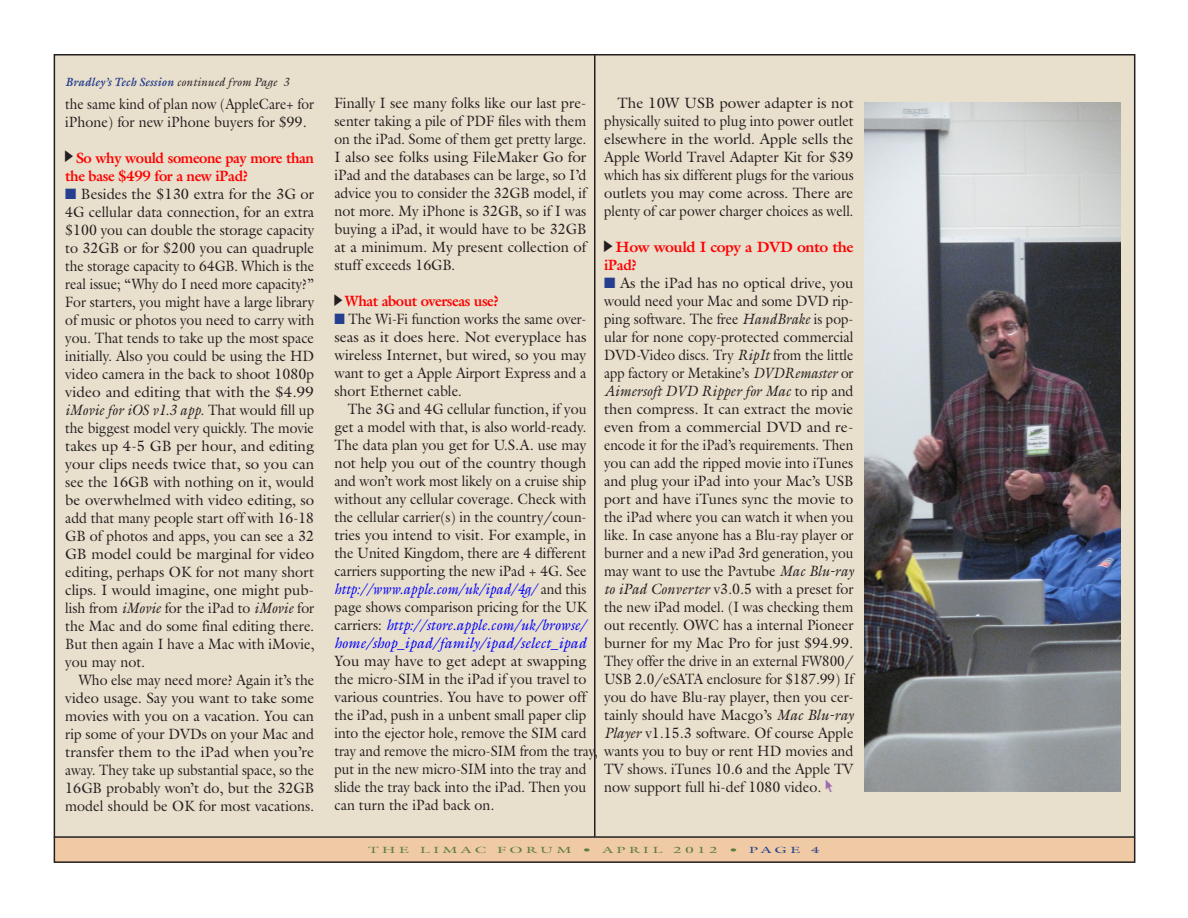
<style>
.page{position:relative;width:1188px;height:918px;background:#fff}
.page>*{position:absolute;margin:0;border:0;box-sizing:border-box;transform-origin:0 0}
.Body__No_Indents{font:15px/18px "Galliard Pro";color:#231f20;text-align:justify}
.Body__No_Indents-2{font:15px/18px "Galliard Pro";color:#231f20;scale:.95 1}
.Body__No_Indents-3{font:15px/18px "Galliard Pro";color:#231f20;text-align:justify;scale:.93 1}
.Body__No_Indents-4{font:15px/18px "Galliard Pro";color:#231f20;text-align:justify;scale:.92 1}
.Body__No_Indents-5{font:700 15px/18px "Galliard Pro";letter-spacing:-.03em;color:#f00;scale:.95 1}
.Body__No_Indents-6{font:15px/18px "Galliard Pro";color:#231f20;scale:.91 1}
.Body__No_Indents-7{font:15px/18px "Galliard Pro";color:#231f20;scale:.94 1}
.Body__No_Indents-8{font:700 15px/18px "Galliard Pro";letter-spacing:-.03em;color:#f00}
.Body__No_Indents-9{font:italic 700 12px "Galliard Pro";letter-spacing:.015em;color:#253f8e;scale:.95 1}
.t1{font:9px "Galliard Pro";letter-spacing:.2em;color:#5b7c42;scale:1.75 1}
.s1{font-weight:400;color:#231f20}
.s2{color:#253f8e}
.s3{font-style:italic}
.s4{font-style:italic;color:#00f}
</style>
<div class="page">
<div style="left:595px;top:55px;width:540px;height:783px;background:#e8dfcc"></div>
<div style="left:54px;top:838px;width:1080px;height:25px;background:#efcaa4"></div>
<div style="left:55px;top:55px;width:540px;height:783px;background:#e8dfcc"></div>
<img style="left:864px;top:103px;width:256px;height:689px">
<hr style="left:594px;top:55px;width:2px;height:782px;background:#231f20">
<hr style="left:54px;top:836px;width:1080px;height:2px;background:#231f20">
<p class="Body__No_Indents-9" style="left:65px;top:75px;width:236px">Bradley’s Tech Session <span class="s1">continued from Page 3</span></p>
<p class="Body__No_Indents-6" style="left:65px;top:94px;width:275px">the same kind of plan now (AppleCare+ for iPhone) for new iPhone buyers for $99.</p>
<p class="Body__No_Indents-5" style="left:65px;top:148px;width:264px;text-indent:11px">So why would someone pay more than the base $499 for a new iPad?</p>
<p class="Body__No_Indents" style="left:65px;top:184px;width:251px"><span class="s2">■</span> Besides the $130 extra for the 3G or 4G cellular data connection, for an extra $100 you can double the storage capacity to 32GB or for $200 you can quadruple the storage capacity to 64GB. Which is the real issue; “Why do I need more capacity?” For starters, you might have a large library of music or photos you need to carry with you. That tends to take up the most space initially. Also you could be using the HD video camera in the back to shoot 1080p video and editing that with the $4.99 <span class="s3">iMovie for iOS v1.3 app</span>. That would fill up the biggest model very quickly. The movie takes up 4-5 GB per hour, and editing your clips needs twice that, so you can see the 16GB with nothing on it, would be overwhelmed with video editing, so add that many people start off with 16-18<br>GB of photos and apps, you can see a 32<br>GB model could be marginal for video editing, perhaps OK for not many short clips. I would imagine, one might pub&shy;lish from <span class="s3">iMovie</span> for the iPad to <span class="s3">iMovie</span> for the Mac and do some final editing there.<br>But then again I have a Mac with iMovie, you may not.</p>
<p class="Body__No_Indents-3" style="left:65px;top:670px;width:269px;text-indent:14px">Who else may need more? Again it’s the video usage. Say you want to take some movies with you on a vacation. You can rip some of your DVDs on your Mac and transfer them to the iPad when you’re away. They take up substantial space, so the 16GB probably won’t do, but the 32GB model should be OK for most vacations.</p>
<p class="Body__No_Indents" style="left:604px;top:94px;width:251px;text-indent:14px">The 10W USB power adapter is not physically suited to plug into power outlet elsewhere in the world. Apple sells the Apple World Travel Adapter Kit for $39 which has six different plugs for the various outlets you may come across. There are plenty of car power charger choices as well.</p>
<p class="Body__No_Indents-8" style="left:604px;top:238px;width:251px;text-indent:11px">How would I copy a DVD onto the iPad?</p>
<p class="Body__No_Indents" style="left:604px;top:274px;width:251px"><span class="s2">■</span> As the iPad has no optical drive, you would need your Mac and some DVD rip&shy;ping software. The free <span class="s3">HandBrake</span> is pop&shy;ular for none copy-protected commercial DVD-Video discs. Try <span class="s3">RipIt</span> from the little app factory or Metakine’s <span class="s3">DVDRemaster</span> or <span class="s3">Aimersoft DVD Ripper for Mac</span> to rip and then compress. It can extract the movie even from a commercial DVD and re&shy;encode it for the iPad’s requirements. Then you can add the ripped movie into iTunes and plug your iPad into your Mac’s USB port and have iTunes sync the movie to the iPad where you can watch it when you like. In case anyone has a Blu-ray player or burner and a new iPad 3rd generation, you may want to use the Pavtube <span class="s3">Mac Blu-ray to iPad Converter</span> v3.0.5 with a preset for the new iPad model. (I was checking them out recently. OWC has a internal Pioneer burner for my Mac Pro for just $94.99.<br>They offer the drive in an external FW800/ USB 2.0/eSATA enclosure for $187.99) If you do have Blu-ray player, then you cer&shy;tainly should have Macgo’s <span class="s3">Mac Blu-ray Player</span> v1.15.3 software. Of course Apple</p>
<p class="Body__No_Indents-7" style="left:604px;top:760px;width:267px">TV shows. iTunes 10.6 and the Apple TV now support full hi-def 1080 video.</p>
<p class="Body__No_Indents" style="left:334px;top:94px;width:254px">Finally I see many folks like our last pre&shy;senter taking a pile of PDF files with them on the iPad. Some of them get pretty large.<br>I also see folks using FileMaker Go for iPad and the databases can be large, so I’d advice you to consider the 32GB model, if not more. My iPhone is 32GB, so if I was buying a iPad, it would have to be 32GB at a minimum. My present collection of stuff exceeds 16GB.</p>
<p class="Body__No_Indents-5" style="left:345px;top:292px;width:164px">What about overseas use?</p>
<p class="Body__No_Indents-4" style="left:334px;top:310px;width:275px"><span class="s2">■</span> The Wi-Fi function works the same over&shy;seas as it does here. Not everyplace has wireless Internet, but wired, so you may want to get a Apple Airport Express and a short Ethernet cable.</p>
<p class="Body__No_Indents-2" style="left:334px;top:400px;width:548px;text-indent:14px">The 3G and 4G cellular function, if you<br>get a model with that, is also world-ready.<br>The data plan you get for U.S.A. use may<br>not help you out of the country though<br>and won’t work most likely on a cruise ship<br>without any cellular coverage. Check with<br>the cellular carrier(s) in the country/coun-<br>tries you intend to visit. For example, in<br>the United Kingdom, there are 4 different<br>carriers supporting the new iPad + 4G. See<br><span class="s4">http://www.apple.com/uk/ipad/4g/</span> and this<br>page shows comparison pricing for the UK<br>carriers: <span class="s4">http://store.apple.com/uk/browse/<br>home/shop_ipad/family/ipad/select_ipad<br></span>You may have to get adept at swapping<br>the micro-SIM in the iPad if you travel to<br>various countries. You have to power off<br>the iPad, push in a unbent small paper clip<br>into the ejector hole, remove the SIM card<br>tray and remove the micro-SIM from the tray, wants you to buy or rent HD movies and put in the new micro-SIM into the tray and<br>slide the tray back into the iPad. Then you<br>can turn the iPad back on.</p>
<p class="t1" style="left:368px;top:844px;width:260px">THE LIMAC FORUM • APRIL 2012 • <span class="s2">PAGE 4</span></p>
</div>
